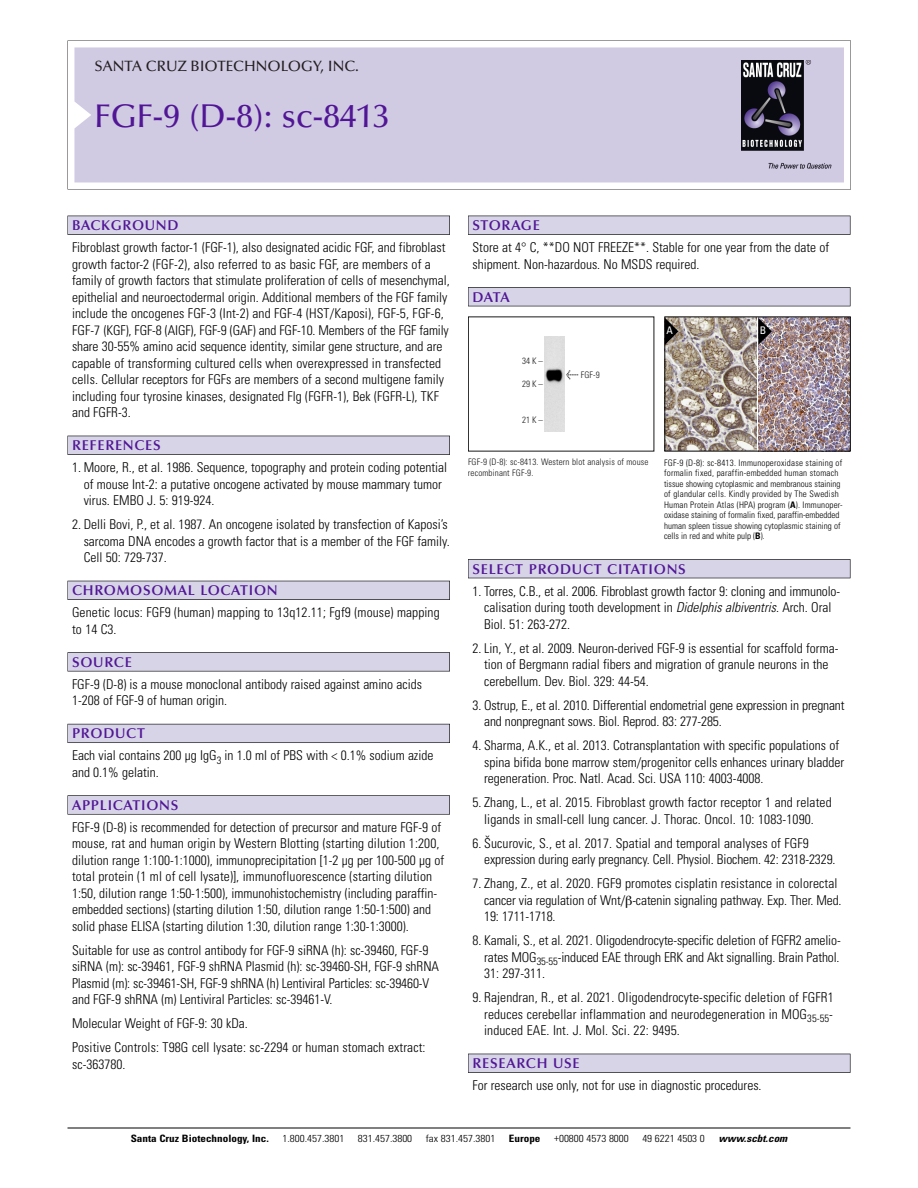
<style>
.page{position:relative;width:918px;height:1188px;background:#fff}
.page>*{position:absolute;margin:0;border:0;box-sizing:border-box;transform-origin:0 0}
.t1{font:500 33px "Optima";color:#511695}
.t2{font:500 15px "Optima";color:#231f20}
.t3{font:600 14.25px "Optima";letter-spacing:.05em;color:#511695}
.t4{font:300 condensed 13.5px/16.5px "Univers";color:#000}
.t5{font:condensed 10.5px "Univers";color:#fff}
.t6{font:300 condensed 10.2px "Univers";color:#000;scale:1.1 1}
.t7{font:700 condensed 10.2px "Univers";color:#000;scale:1.1 1}
.t8{font:italic 700 condensed 10.2px "Univers";color:#000;scale:1.1 1}
.t9{font:300 condensed 9px/10.5px "Univers";letter-spacing:.005em;color:#000}
.t10{font:300 condensed 9px/10.5px "Univers";letter-spacing:.015em;color:#191919}
.s1{font-family:"Meta Plus";font-weight:400;font-stretch:normal;font-size:10.5px}
.s2{font-weight:700}
.s3{font-style:italic}
</style>
<div class="page">
<svg style="left:68px;top:40px;width:783px;height:149px"></svg>
<div style="left:74px;top:47px;width:770px;height:135px;background:#d1cae3"></div>
<img style="left:741px;top:60px;width:90px;height:108px">
<div style="left:68px;top:216px;width:382px;height:19px;background:#535256"></div>
<div style="left:68px;top:216px;width:381px;height:18px;background:#d7d4e8"></div>
<div style="left:68px;top:436px;width:382px;height:19px;background:#525156"></div>
<div style="left:68px;top:436px;width:381px;height:18px;background:#d7d4e8"></div>
<div style="left:68px;top:581px;width:382px;height:19px;background:#515057"></div>
<div style="left:68px;top:581px;width:381px;height:18px;background:#d7d4e8"></div>
<div style="left:68px;top:652px;width:382px;height:19px;background:#575659"></div>
<div style="left:68px;top:653px;width:381px;height:18px;background:#d7d4e8"></div>
<div style="left:68px;top:724px;width:382px;height:19px;background:#595860"></div>
<div style="left:68px;top:724px;width:381px;height:18px;background:#d7d4e8"></div>
<svg style="left:68px;top:795px;width:382px;height:20px"></svg>
<div style="left:68px;top:796px;width:381px;height:18px;background:#d7d4e8"></div>
<div style="left:468px;top:216px;width:382px;height:19px;background:#535256"></div>
<div style="left:468px;top:216px;width:382px;height:18px;background:#d7d4e8"></div>
<div style="left:468px;top:287px;width:382px;height:19px;background:#515155"></div>
<div style="left:468px;top:288px;width:382px;height:18px;background:#d7d4e8"></div>
<div style="left:468px;top:559px;width:382px;height:19px;background:#515056"></div>
<div style="left:468px;top:560px;width:382px;height:18px;background:#d7d4e8"></div>
<div style="left:468px;top:1054px;width:382px;height:19px;background:#525156"></div>
<div style="left:468px;top:1054px;width:382px;height:18px;background:#d7d4e8"></div>
<hr style="left:68px;top:1128px;width:782px;height:1px;background:#000">
<img style="left:758px;top:318px;width:91px;height:132px">
<img style="left:666px;top:318px;width:90px;height:132px">
<div style="left:664px;top:316px;width:187px;height:136px;border:1px solid #000"></div>
<svg style="left:758px;top:318px;width:14px;height:27px"></svg>
<svg style="left:665px;top:318px;width:13px;height:27px"></svg>
<img style="left:544px;top:336px;width:20px;height:95px">
<p class="t2" style="left:94px;top:60px;width:266px">SANTA CRUZ BIOTECHNOLOGY, INC.</p>
<p class="t1" style="left:94px;top:102px;width:297px">FGF-9 (D-8): sc-8413</p>
<p class="t3" style="left:72px;top:219px;width:108px">BACKGROUND</p>
<p class="t4" style="left:72px;top:240px;width:379px">Fibroblast growth factor-1 (FGF-1), also designated acidic FGF, and fibroblast growth factor-2 (FGF-2), also referred to as basic FGF, are members of a family of growth factors that stimulate proliferation of cells of mesenchymal, epithelial and neuroectodermal origin. Additional members of the FGF family include the oncogenes FGF-3 (Int-2) and FGF-4 (HST/Kaposi), FGF-5, FGF-6, FGF-7 (KGF), FGF-8 (AIGF), FGF-9 (GAF) and FGF-10. Members of the FGF family share 30-55% amino acid sequence identity, similar gene structure, and are capable of transforming cultured cells when overexpressed in transfected cells. Cellular receptors for FGFs are members of a second multigene family including four tyrosine kinases, designated Flg (FGFR-1), Bek (FGFR-L), TKF and FGFR-3.</p>
<p class="t3" style="left:72px;top:439px;width:90px">REFERENCES</p>
<p class="t4" style="left:84px;top:460px;width:365px;text-indent:-12px">1. Moore, R., et al. 1986. Sequence, topography and protein coding potential of mouse Int-2: a putative oncogene activated by mouse mammary tumor virus. EMBO J. 5: 919-924.</p>
<p class="t4" style="left:84px;top:517px;width:368px;text-indent:-12px">2. Delli Bovi, P., et al. 1987. An oncogene isolated by transfection of Kaposi’s sarcoma DNA encodes a growth factor that is a member of the FGF family.<br>Cell 50: 729-737.</p>
<p class="t3" style="left:72px;top:584px;width:207px">CHROMOSOMAL LOCATION</p>
<p class="t4" style="left:72px;top:606px;width:369px">Genetic locus: FGF9 (human) mapping to 13q12.11; Fgf9 (mouse) mapping to 14 C3.</p>
<p class="t3" style="left:72px;top:656px;width:61px">SOURCE</p>
<p class="t4" style="left:72px;top:677px;width:352px">FGF-9 (D-8) is a mouse monoclonal antibody raised against amino acids<br>1-208 of FGF-9 of human origin.</p>
<p class="t3" style="left:72px;top:727px;width:74px">PRODUCT</p>
<p class="t4" style="left:72px;top:749px;width:363px">Each vial contains 200 µg IgG<sub>3</sub> in 1.0 ml of PBS with &lt; 0.1% sodium azide and 0.1% gelatin.</p>
<p class="t3" style="left:72px;top:799px;width:108px">APPLICATIONS</p>
<p class="t4" style="left:72px;top:820px;width:374px">FGF-9 (D-8) is recommended for detection of precursor and mature FGF-9 of mouse, rat and human origin by Western Blotting (starting dilution 1:200, dilution range 1:100-1:1000), immunoprecipitation [1-2 µg per 100-500 µg of total protein (1 ml of cell lysate)], immunofluorescence (starting dilution 1:50, dilution range 1:50-1:500), immunohistochemistry (including paraffin&shy;embedded sections) (starting dilution 1:50, dilution range 1:50-1:500) and solid phase ELISA (starting dilution 1:30, dilution range 1:30-1:3000).</p>
<p class="t4" style="left:72px;top:943px;width:369px">Suitable for use as control antibody for FGF-9 siRNA (h): sc-39460, FGF-9 siRNA (m): sc-39461, FGF-9 shRNA Plasmid (h): sc-39460-SH, FGF-9 shRNA Plasmid (m): sc-39461-SH, FGF-9 shRNA (h) Lentiviral Particles: sc-39460-V and FGF-9 shRNA (m) Lentiviral Particles: sc-39461-V.</p>
<p class="t4" style="left:72px;top:1017px;width:177px">Molecular Weight of FGF-9: 30 kDa.</p>
<p class="t4" style="left:72px;top:1041px;width:355px">Positive Controls: T98G cell lysate: sc-2294 or human stomach extract: sc-363780.</p>
<p class="t3" style="left:473px;top:219px;width:69px">STORAGE</p>
<p class="t4" style="left:473px;top:240px;width:358px">Store at 4° C, **DO NOT FREEZE**. Stable for one year from the date of shipment. Non-hazardous. No MSDS required.</p>
<p class="t3" style="left:473px;top:291px;width:39px">DATA</p>
<p class="t10" style="left:522px;top:357px;width:22px">34K–</p>
<p class="t10" style="left:522px;top:380px;width:22px">29K–</p>
<p class="t10" style="left:522px;top:415px;width:22px">21K–</p>
<p class="t10" style="left:566px;top:370px;width:35px"><span class="s1">&lt;</span> FGF-9</p>
<p class="t10" style="left:468px;top:458px;width:182px">FGF-9 (D-8): sc-8413. Western blot analysis of mouse recombinant FGF-9.</p>
<p class="t5" style="left:666px;top:327px;width:8px">A</p>
<p class="t5" style="left:760px;top:327px;width:8px">B</p>
<p class="t9" style="left:664px;top:458px;width:180px">FGF-9 (D-8): sc-8413. Immunoperoxidase staining of formalin fixed, paraffin-embedded human stomach tissue showing cytoplasmic and membranous staining of glandular cells. Kindly provided by The Swedish Human Protein Atlas (HPA) program (<span class="s2">A</span>). Immunoper&shy;oxidase staining of formalin fixed, paraffin-embedded human spleen tissue showing cytoplasmic staining of cells in red and white pulp (<span class="s2">B</span>).</p>
<p class="t3" style="left:473px;top:563px;width:215px">SELECT PRODUCT CITATIONS</p>
<p class="t4" style="left:484px;top:584px;width:358px;text-indent:-12px">1. Torres, C.B., et al. 2006. Fibroblast growth factor 9: cloning and immunolo&shy;calisation during tooth development in <span class="s3">Didelphis albiventris</span>. Arch. Oral<br>Biol. 51: 263-272.</p>
<p class="t4" style="left:484px;top:641px;width:356px;text-indent:-12px">2. Lin, Y., et al. 2009. Neuron-derived FGF-9 is essential for scaffold forma&shy;tion of Bergmann radial fibers and migration of granule neurons in the cerebellum. Dev. Biol. 329: 44-54.</p>
<p class="t4" style="left:484px;top:698px;width:362px;text-indent:-12px">3. Ostrup, E., et al. 2010. Differential endometrial gene expression in pregnant and nonpregnant sows. Biol. Reprod. 83: 277-285.</p>
<p class="t4" style="left:484px;top:738px;width:361px;text-indent:-12px">4. Sharma, A.K., et al. 2013. Cotransplantation with specific populations of spina bifida bone marrow stem/progenitor cells enhances urinary bladder regeneration. Proc. Natl. Acad. Sci. USA 110: 4003-4008.</p>
<p class="t4" style="left:473px;top:795px;width:361px;text-align:center">5. Zhang, L., et al. 2015. Fibroblast growth factor receptor 1 and related ligands in small-cell lung cancer. J. Thorac. Oncol. 10: 1083-1090.</p>
<p class="t4" style="left:484px;top:836px;width:353px;text-indent:-12px">6. Šucurovic, S., et al. 2017. Spatial and temporal analyses of FGF9 expression during early pregnancy. Cell. Physiol. Biochem. 42: 2318-2329.</p>
<p class="t4" style="left:484px;top:876px;width:359px;text-indent:-12px">7. Zhang, Z., et al. 2020. FGF9 promotes cisplatin resistance in colorectal cancer via regulation of Wnt/ -catenin signaling pathway. Exp. Ther. Med.<br>19: 1711-1718.</p>
<p class="t4" style="left:484px;top:933px;width:358px;text-align:justify;text-indent:-12px">8. Kamali, S., et al. 2021. Oligodendrocyte-specific deletion of FGFR2 amelio&shy;rates MOG<sub>35-55</sub>-induced EAE through ERK and Akt signalling. Brain Pathol.<br>31: 297-311.</p>
<p class="t4" style="left:484px;top:990px;width:351px;text-align:justify;text-indent:-12px">9. Rajendran, R., et al. 2021. Oligodendrocyte-specific deletion of FGFR1 reduces cerebellar inflammation and neurodegeneration in MOG<sub>35-55</sub>- induced EAE. Int. J. Mol. Sci. 22: 9495.</p>
<p class="t3" style="left:473px;top:1057px;width:109px">RESEARCH USE</p>
<p class="t4" style="left:473px;top:1078px;width:291px">For research use only, not for use in diagnostic procedures.</p>
<p class="t7" style="left:131px;top:1135px;width:127px">Santa Cruz Biotechnology, Inc.</p>
<p class="t6" style="left:282px;top:1135px;width:58px">1.800.457.3801</p>
<p class="t6" style="left:358px;top:1135px;width:51px">831.457.3800</p>
<p class="t6" style="left:426px;top:1135px;width:65px">fax 831.457.3801</p>
<p class="t7" style="left:509px;top:1135px;width:30px">Europe</p>
<p class="t6" style="left:554px;top:1135px;width:69px">+00800 4573 8000</p>
<p class="t6" style="left:642px;top:1135px;width:58px">49 6221 4503 0</p>
<p class="t8" style="left:719px;top:1135px;width:66px">www.scbt.com</p>
</div>
